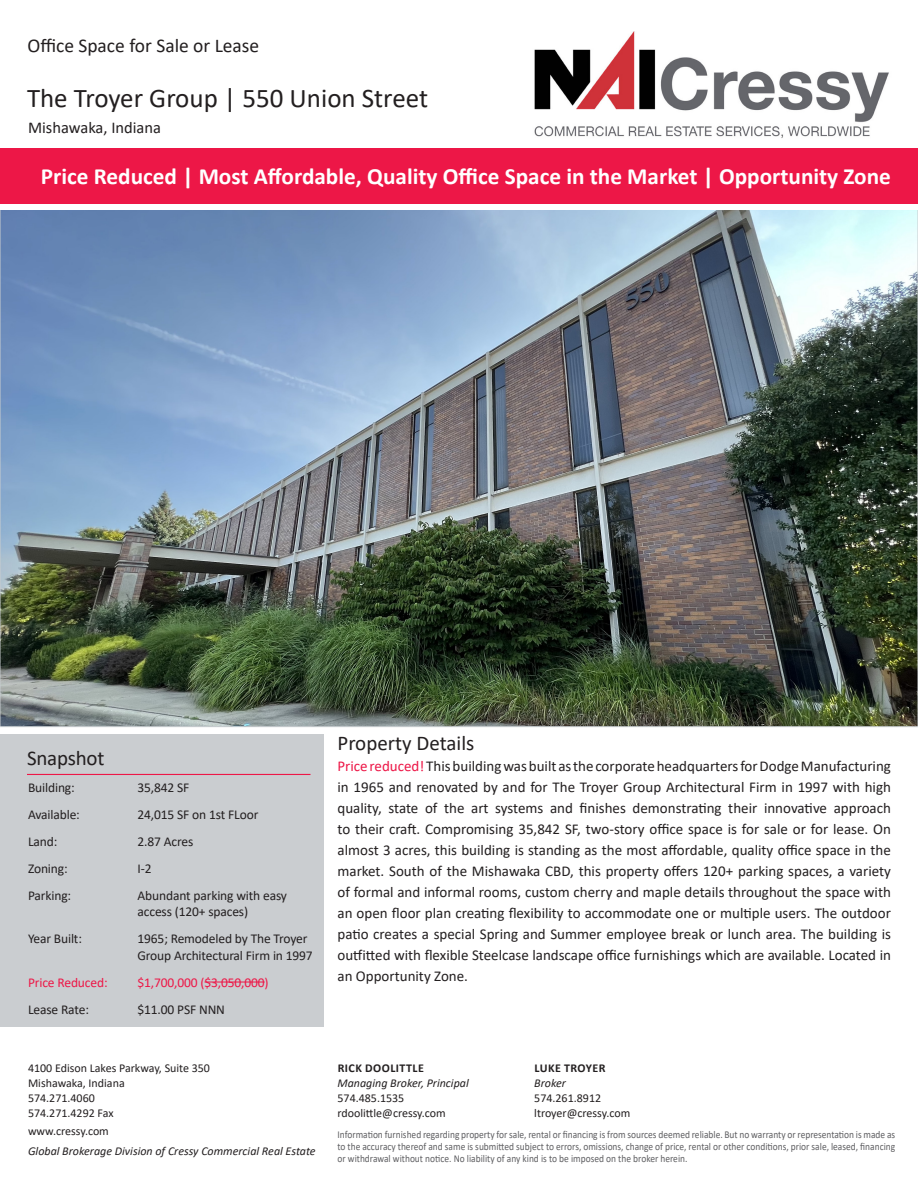
<style>
.page{position:relative;width:918px;height:1188px;background:#fff}
.page>*{position:absolute;margin:0;border:0;box-sizing:border-box;transform-origin:0 0}
.t1{font:27px "Calibri";color:#231f20}
.t2{font:700 23.25px "Calibri";color:#fff}
.t3{font:21px "Calibri";letter-spacing:-.005em;color:#231f20}
.t4{font:19.5px "Calibri";color:#231f20}
.t5{font:16.5px "Calibri";color:#231f20}
.body{font:15px/21px "Calibri";color:#231f20;text-align:justify}
.snapshot_data{font:13.5px "Calibri";letter-spacing:-.01em;color:#231f20}
.snapshot_data-2{font:13.5px "Calibri";letter-spacing:-.01em;color:#ed1747}
.t6{font:12px/15px "Calibri";color:#231f20}
.t7{font:italic 12px "Calibri";color:#231f20}
.t8{font:700 12px "Calibri";letter-spacing:.04em;color:#231f20}
.t9{font:10.5px/12px "Calibri";color:#5f5f62;text-align:justify;scale:.9 1}
.s1{color:#ed1747}
</style>
<div class="page">
<img style="left:2px;top:210px;width:914px;height:515px">
<div style="left:0;top:735px;width:324px;height:292px;background:#cacdd0"></div>
<hr style="left:27px;top:774px;width:283px;height:1px;background:#ed1747">
<hr style="left:205px;top:982px;width:60px;height:1px;background:#ed1747">
<div style="left:0;top:149px;width:918px;height:55px;background:#ed1747"></div>
<img style="left:534px;top:31px;width:355px;height:107px">
<h3 class="t4" style="left:27px;top:32px;width:233px">Office Space for Sale or Lease</h3>
<h1 class="t1" style="left:27px;top:79px;width:403px">The Troyer Group | 550 Union Street</h1>
<p class="t5" style="left:28px;top:116px;width:135px">Mishawaka, Indiana</p>
<p class="t2" style="left:41px;top:160px;width:852px">Price Reduced | Most Affordable, Quality Office Space in the Market | Opportunity Zone</p>
<p class="t3" style="left:27px;top:743px;width:79px">Snapshot</p>
<p class="snapshot_data" style="left:28px;top:778px;width:48px">Building:</p>
<p class="snapshot_data" style="left:138px;top:778px;width:53px">35,842 SF</p>
<p class="snapshot_data" style="left:28px;top:805px;width:53px">Available:</p>
<p class="snapshot_data" style="left:138px;top:805px;width:122px">24,015 SF on 1st FLoor</p>
<p class="snapshot_data" style="left:28px;top:832px;width:31px">Land:</p>
<p class="snapshot_data" style="left:138px;top:832px;width:57px">2.87 Acres</p>
<p class="snapshot_data" style="left:28px;top:859px;width:41px">Zoning:</p>
<p class="snapshot_data" style="left:138px;top:859px;width:16px">I-2</p>
<p class="snapshot_data" style="left:28px;top:886px;width:45px">Parking:</p>
<p class="snapshot_data" style="left:138px;top:886px;width:151px">Abundant parking with easy</p>
<p class="snapshot_data" style="left:138px;top:902px;width:112px">access (120+ spaces)</p>
<p class="snapshot_data" style="left:28px;top:929px;width:55px">Year Built:</p>
<p class="snapshot_data" style="left:138px;top:929px;width:172px">1965; Remodeled by The Troyer</p>
<p class="snapshot_data" style="left:138px;top:946px;width:177px">Group Architectural Firm in 1997</p>
<p class="snapshot_data-2" style="left:28px;top:973px;width:81px">Price Reduced:</p>
<p class="snapshot_data-2" style="left:138px;top:973px;width:133px">$1,700,000 ($3,050,000)</p>
<p class="snapshot_data" style="left:28px;top:1000px;width:62px">Lease Rate:</p>
<p class="snapshot_data" style="left:138px;top:1000px;width:89px">$11.00 PSF NNN</p>
<p class="t6" style="left:28px;top:1060px;width:184px">4100 Edison Lakes Parkway, Suite 350<br>Mishawaka, Indiana<br>574.271.4060<br>574.271.4292 Fax</p>
<p class="t6" style="left:28px;top:1123px;width:82px">www.cressy.com</p>
<p class="t7" style="left:28px;top:1143px;width:289px">Global Brokerage Division of Cressy Commercial Real Estate</p>
<p class="t3" style="left:338px;top:729px;width:138px">Property Details</p>
<p class="body" style="left:338px;top:755px;width:555px"><span class="s1">Price reduced!</span> This building was built as the corporate headquarters for Dodge Manufacturing in 1965 and renovated by and for The Troyer Group Architectural Firm in 1997 with high quality, state of the art systems and finishes demonstrating their innovative approach to their craft. Compromising 35,842 SF, two-story office space is for sale or for lease. On almost 3 acres, this building is standing as the most affordable, quality office space in the market. South of the Mishawaka CBD, this property offers 120+ parking spaces, a variety of formal and informal rooms, custom cherry and maple details throughout the space with an open floor plan creating flexibility to accommodate one or multiple users. The outdoor patio creates a special Spring and Summer employee break or lunch area. The building is outfitted with flexible Steelcase landscape office furnishings which are available. Located in an Opportunity Zone.</p>
<p class="t8" style="left:338px;top:1060px;width:88px">RICK DOOLITTLE</p>
<p class="t7" style="left:338px;top:1075px;width:133px">Managing Broker, Principal</p>
<p class="t6" style="left:338px;top:1090px;width:110px">574.485.1535 rdoolittle@cressy.com</p>
<p class="t8" style="left:535px;top:1060px;width:73px">LUKE TROYER</p>
<p class="t7" style="left:534px;top:1075px;width:33px">Broker</p>
<p class="t6" style="left:534px;top:1090px;width:97px">574.261.8912 ltroyer@cressy.com</p>
<p class="t9" style="left:338px;top:1128px;width:621px">Information furnished regarding property for sale, rental or financing is from sources deemed reliable. But no warranty or representation is made as to the accuracy thereof and same is submitted subject to errors, omissions, change of price, rental or other conditions, prior sale, leased, financing or withdrawal without notice. No liability of any kind is to be imposed on the broker herein.</p>
</div>
